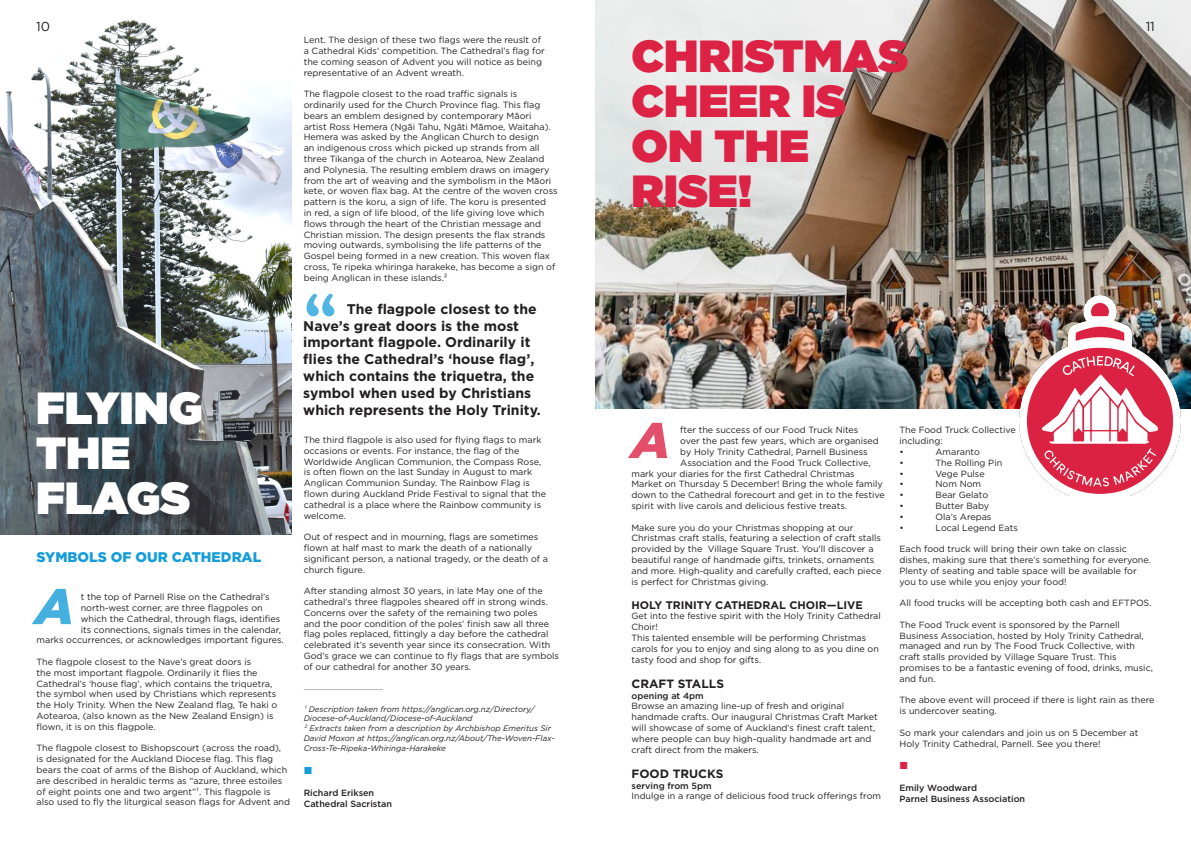
<style>
.page{position:relative;width:1191px;height:842px;background:#fff}
.page>*{position:absolute;margin:0;border:0;box-sizing:border-box;transform-origin:0 0}
.t1{font:condensed 72px "Bernard";color:#159dd9}
.t2{font:italic 900 50px "Gotham";color:#159dd9}
.t3{font:italic 900 50px "Gotham";color:#dd2345}
.t4{font:900 45px "Gotham";color:#dd2345}
.t5{font:900 45px "Gotham";color:#fff}
.t6{font:700 14px/16.8px "Gotham";color:#231f20}
.t7{font:900 14px "Gotham";color:#159dd9}
.t8{font:13px "Gotham";color:#231f20}
.t9{font:700 12px "Gotham";color:#231f20}
.t10{font:700 11px "Gotham";color:#231f20}
.t11{font:10px "Segoe UI";color:#dd2345}
.t12{font:10px "Segoe UI";color:#159dd9}
.t13{font:9px/10.8px "Gotham";color:#231f20}
.t14{font:500 9px "Gotham";color:#231f20}
.t15{font:italic 8px/9.6px "Gotham";color:#231f20}
</style>
<div class="page">
<img style="left:595px;top:0;width:596px;height:408px">
<img style="left:1012px;top:287px;width:175px;height:208px">
<img style="left:0;top:20px;width:292px;height:515px">
<hr style="left:304px;top:689px;width:79px;height:1px;background:#4a4e56">
<p class="t8" style="left:36px;top:18px;width:15px">10</p>
<p class="t5" style="left:36px;top:376px;width:168px">FLYING</p>
<p class="t5" style="left:36px;top:421px;width:96px">THE</p>
<p class="t5" style="left:36px;top:466px;width:156px">FLAGS</p>
<p class="t7" style="left:37px;top:548px;width:226px">SYMBOLS OF OUR CATHEDRAL</p>
<h2 class="t2" style="left:35px;top:572px;width:40px">A</h2>
<p class="t13" style="left:81px;top:591px;width:190px">t the top of Parnell Rise on the Cathedral’s</p>
<p class="t13" style="left:81px;top:602px;width:183px">north-west corner, are three flagpoles on</p>
<p class="t13" style="left:81px;top:613px;width:201px">which the Cathedral, through flags, identifies</p>
<p class="t13" style="left:81px;top:624px;width:202px">its connections, signals times in the calendar,</p>
<p class="t13" style="left:37px;top:635px;width:249px">marks occurrences, or acknowledges important figures.</p>
<p class="t13" style="left:37px;top:656px;width:242px">The flagpole closest to the Nave’s great doors is<br>the most important flagpole. Ordinarily it flies the Cathedral’s ‘house flag’, which contains the triquetra, the symbol when used by Christians which represents the Holy Trinity. When the New Zealand flag, Te haki o Aotearoa, (also known as the New Zealand Ensign) is flown, it is on this flagpole.</p>
<p class="t13" style="left:37px;top:743px;width:255px">The flagpole closest to Bishopscourt (across the road), is designated for the Auckland Diocese flag. This flag bears the coat of arms of the Bishop of Auckland, which are described in heraldic terms as “azure, three estoiles of eight points one and two argent”¹. This flagpole is also used to fly the liturgical season flags for Advent and</p>
<p class="t13" style="left:304px;top:34px;width:242px">Lent. The design of these two flags were the reuslt of a Cathedral Kids' competition. The Cathedral’s flag for the coming season of Advent you will notice as being representative of an Advent wreath.</p>
<p class="t13" style="left:304px;top:88px;width:255px">The flagpole closest to the road traffic signals is ordinarily used for the Church Province flag. This flag bears an emblem designed by contemporary Māori<br>artist Ross Hemera (Ngāi Tahu, Ngāti Māmoe, Waitaha).<br>Hemera was asked by the Anglican Church to design<br>an indigenous cross which picked up strands from all three Tikanga of the church in Aotearoa, New Zealand and Polynesia. The resulting emblem draws on imagery from the art of weaving and the symbolism in the Māori kete, or woven flax bag. At the centre of the woven cross pattern is the koru, a sign of life. The koru is presented<br>in red, a sign of life blood, of the life giving love which flows through the heart of the Christian message and Christian mission. The design presents the flax strands moving outwards, symbolising the life patterns of the Gospel being formed in a new creation. This woven flax cross, Te ripeka whiringa harakeke, has become a sign of being Anglican in these islands.²</p>
<h1 class="t1" style="left:303px;top:282px;width:36px">“</h1>
<p class="t6" style="left:303px;top:300px;width:239px;text-indent:43px">The flagpole closest to the<br>Nave’s great doors is the most important flagpole. Ordinarily it flies the Cathedral’s ‘house flag’, which contains the triquetra, the symbol when used by Christians which represents the Holy Trinity.</p>
<p class="t13" style="left:304px;top:434px;width:244px">The third flagpole is also used for flying flags to mark occasions or events. For instance, the flag of the Worldwide Anglican Communion, the Compass Rose, is often flown on the last Sunday in August to mark Anglican Communion Sunday. The Rainbow Flag is flown during Auckland Pride Festival to signal that the cathedral is a place where the Rainbow community is welcome.</p>
<p class="t13" style="left:304px;top:531px;width:246px">Out of respect and in mourning, flags are sometimes flown at half mast to mark the death of a nationally significant person, a national tragedy, or the death of a church figure.</p>
<p class="t13" style="left:304px;top:585px;width:257px">After standing almost 30 years, in late May one of the cathedral’s three flagpoles sheared off in strong winds.<br>Concerns over the safety of the remaining two poles<br>and the poor condition of the poles’ finish saw all three flag poles replaced, fittingly a day before the cathedral celebrated it’s seventh year since its consecration. With God’s grace we can continue to fly flags that are symbols of our cathedral for another 30 years.</p>
<p class="t15" style="left:304px;top:704px;width:232px">¹ Description taken from https://anglican.org.nz/Directory/<br>Diocese-of-Auckland/Diocese-of-Auckland</p>
<p class="t15" style="left:304px;top:723px;width:252px">² Extracts taken from a description by Archbishop Emeritus Sir<br>David Moxon at https://anglican.org.nz/About/The-Woven-Flax-</p>
<p class="t15" style="left:304px;top:743px;width:143px">Cross-Te-Ripeka-Whiringa-Harakeke</p>
<p class="t12" style="left:304px;top:761px;width:10px">■</p>
<p class="t14" style="left:304px;top:787px;width:72px">Richard Eriksen</p>
<p class="t14" style="left:304px;top:797px;width:90px">Cathedral Sacristan</p>
<p class="t4" style="left:631px;top:24px;width:278px">CHRISTMAS</p>
<p class="t4" style="left:631px;top:69px;width:216px">CHEER IS</p>
<p class="t4" style="left:631px;top:114px;width:179px">ON THE</p>
<p class="t4" style="left:631px;top:159px;width:122px">RISE!</p>
<p class="t8" style="left:1145px;top:18px;width:11px">11</p>
<h2 class="t3" style="left:631px;top:406px;width:40px">A</h2>
<p class="t13" style="left:680px;top:425px;width:180px">fter the success of our Food Truck Nites</p>
<p class="t13" style="left:680px;top:435px;width:200px">over the past few years, which are organised</p>
<p class="t13" style="left:680px;top:446px;width:189px">by Holy Trinity Cathedral, Parnell Business</p>
<p class="t13" style="left:680px;top:457px;width:192px">Association and the Food Truck Collective,</p>
<p class="t13" style="left:631px;top:468px;width:225px">mark your diaries for the first Cathedral Christmas</p>
<p class="t13" style="left:631px;top:479px;width:253px">Market on Thursday 5 December! Bring the whole family</p>
<p class="t13" style="left:631px;top:489px;width:255px">down to the Cathedral forecourt and get in to the festive</p>
<p class="t13" style="left:631px;top:500px;width:217px">spirit with live carols and delicious festive treats.</p>
<p class="t13" style="left:631px;top:522px;width:251px">Make sure you do your Christmas shopping at our Christmas craft stalls, featuring a selection of craft stalls provided by the Village Square Trust. You'll discover a beautiful range of handmade gifts, trinkets, ornaments and more. High-quality and carefully crafted, each piece is perfect for Christmas giving.</p>
<p class="t10" style="left:631px;top:597px;width:233px">HOLY TRINITY CATHEDRAL CHOIR—LIVE</p>
<p class="t13" style="left:631px;top:611px;width:251px">Get into the festive spirit with the Holy Trinity Cathedral<br>Choir!</p>
<p class="t13" style="left:631px;top:632px;width:249px">This talented ensemble will be performing Christmas carols for you to enjoy and sing along to as you dine on tasty food and shop for gifts.</p>
<p class="t9" style="left:631px;top:676px;width:94px">CRAFT STALLS</p>
<p class="t14" style="left:631px;top:689px;width:74px">opening at 4pm</p>
<p class="t13" style="left:631px;top:701px;width:248px">Browse an amazing line-up of fresh and original handmade crafts. Our inaugural Christmas Craft Market will showcase of some of Auckland’s finest craft talent, where people can buy high-quality handmade art and craft direct from the makers.</p>
<p class="t9" style="left:631px;top:766px;width:93px">FOOD TRUCKS</p>
<p class="t14" style="left:631px;top:779px;width:82px">serving from 5pm</p>
<p class="t13" style="left:631px;top:791px;width:251px">Indulge in a range of delicious food truck offerings from</p>
<p class="t13" style="left:899px;top:425px;width:118px">The Food Truck Collective</p>
<p class="t13" style="left:899px;top:435px;width:45px">including:</p>
<p class="t13" style="left:899px;top:446px;width:6px">•</p>
<p class="t13" style="left:935px;top:446px;width:46px">Amaranto</p>
<p class="t13" style="left:899px;top:457px;width:6px">•</p>
<p class="t13" style="left:935px;top:457px;width:68px">The Rolling Pin</p>
<p class="t13" style="left:899px;top:468px;width:6px">•</p>
<p class="t13" style="left:935px;top:468px;width:51px">Vege Pulse</p>
<p class="t13" style="left:899px;top:479px;width:6px">•</p>
<p class="t13" style="left:935px;top:479px;width:47px">Nom Nom</p>
<p class="t13" style="left:899px;top:489px;width:6px">•</p>
<p class="t13" style="left:935px;top:489px;width:54px">Bear Gelato</p>
<p class="t13" style="left:899px;top:500px;width:6px">•</p>
<p class="t13" style="left:935px;top:500px;width:55px">Butter Baby</p>
<p class="t13" style="left:899px;top:511px;width:6px">•</p>
<p class="t13" style="left:935px;top:511px;width:57px">Ola’s Arepas</p>
<p class="t13" style="left:899px;top:522px;width:6px">•</p>
<p class="t13" style="left:935px;top:522px;width:84px">Local Legend Eats</p>
<p class="t13" style="left:899px;top:543px;width:253px">Each food truck will bring their own take on classic dishes, making sure that there’s something for everyone.</p>
<p class="t13" style="left:899px;top:565px;width:239px">Plenty of seating and table space will be available for you to use while you enjoy your food!</p>
<p class="t13" style="left:899px;top:597px;width:254px">All food trucks will be accepting both cash and EFTPOS.</p>
<p class="t13" style="left:899px;top:619px;width:255px">The Food Truck event is sponsored by the Parnell Business Association, hosted by Holy Trinity Cathedral, managed and run by The Food Truck Collective, with craft stalls provided by Village Square Trust. This promises to be a fantastic evening of food, drinks, music, and fun.</p>
<p class="t13" style="left:899px;top:695px;width:256px">The above event will proceed if there is light rain as there is undercover seating.</p>
<p class="t13" style="left:899px;top:727px;width:240px">So mark your calendars and join us on 5 December at<br>Holy Trinity Cathedral, Parnell. See you there!</p>
<p class="t11" style="left:899px;top:756px;width:10px">■</p>
<p class="t14" style="left:899px;top:782px;width:79px">Emily Woodward</p>
<p class="t14" style="left:899px;top:793px;width:127px">Parnel Business Association</p>
</div>
